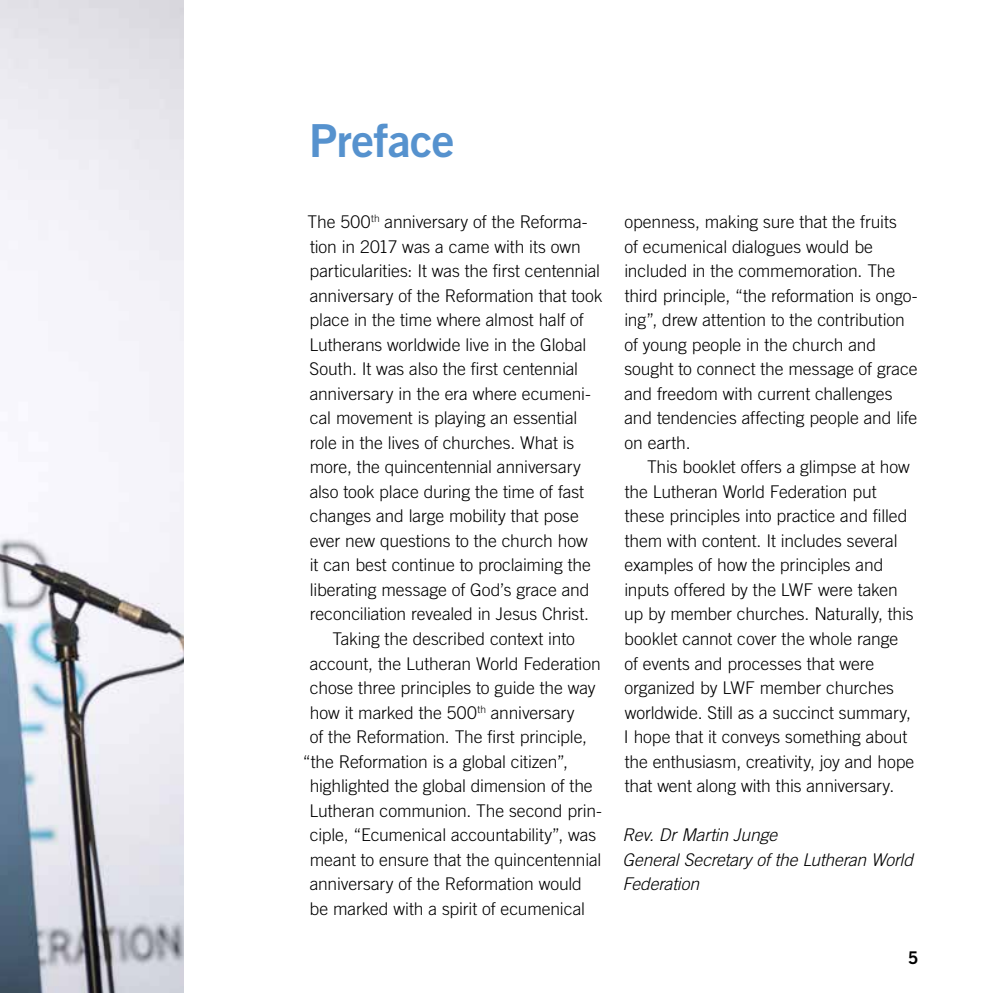
<style>
.page{position:relative;width:993px;height:993px;background:#fff}
.page>*{position:absolute;margin:0;border:0;box-sizing:border-box;transform-origin:0 0}
.t1{font:45.5px "Trade Gothic LT Std Bd 2";letter-spacing:-.015em;color:#5692ce}
.t2{font:300 17.5px/24.5px "Trade Gothic LT Std";letter-spacing:-.005em;color:#000}
.t3{font:italic 300 17.5px/24.5px "Trade Gothic LT Std";letter-spacing:-.01em;color:#000}
.t4{font:17.5px "Trade Gothic LT Std Bd 2";color:#000}
</style>
<div class="page">
<img style="left:0;top:0;width:183px;height:992px">
<h1 class="t1" style="left:309px;top:112px;width:146px">Preface</h1>
<p class="t2" style="left:307px;top:209px;width:281px">The 500<sup>th</sup> anniversary of the Reforma-</p>
<p class="t2" style="left:310px;top:234px;width:272px">tion in 2017 was a came with its own</p>
<p class="t2" style="left:309px;top:258px;width:292px">particularities: It was the first centennial</p>
<p class="t2" style="left:309px;top:283px;width:294px">anniversary of the Reformation that took</p>
<p class="t2" style="left:309px;top:307px;width:276px">place in the time where almost half of</p>
<p class="t2" style="left:309px;top:332px;width:278px">Lutherans worldwide live in the Global</p>
<p class="t2" style="left:309px;top:356px;width:270px">South. It was also the first centennial</p>
<p class="t2" style="left:309px;top:381px;width:282px">anniversary in the era where ecumeni-</p>
<p class="t2" style="left:310px;top:405px;width:269px">cal movement is playing an essential</p>
<p class="t2" style="left:310px;top:430px;width:266px">role in the lives of churches. What is</p>
<p class="t2" style="left:309px;top:454px;width:272px">more, the quincentennial anniversary</p>
<p class="t2" style="left:309px;top:479px;width:276px">also took place during the time of fast</p>
<p class="t2" style="left:310px;top:503px;width:270px">changes and large mobility that pose</p>
<p class="t2" style="left:310px;top:528px;width:279px">ever new questions to the church how</p>
<p class="t2" style="left:309px;top:552px;width:282px">it can best continue to proclaiming the</p>
<p class="t2" style="left:310px;top:577px;width:281px">liberating message of God’s grace and</p>
<p class="t2" style="left:310px;top:601px;width:280px">reconciliation revealed in Jesus Christ.</p>
<p class="t2" style="left:332px;top:626px;width:244px">Taking the described context into</p>
<p class="t2" style="left:310px;top:650px;width:292px">account, the Lutheran World Federation</p>
<p class="t2" style="left:310px;top:675px;width:287px">chose three principles to guide the way</p>
<p class="t2" style="left:309px;top:699px;width:266px">how it marked the 500<sup>th</sup> anniversary</p>
<p class="t2" style="left:310px;top:724px;width:279px">of the Reformation. The first principle,</p>
<p class="t2" style="left:303px;top:748px;width:267px">“the Reformation is a global citizen”,</p>
<p class="t2" style="left:309px;top:773px;width:284px">highlighted the global dimension of the</p>
<p class="t2" style="left:309px;top:797px;width:294px">Lutheran communion. The second prin-</p>
<p class="t2" style="left:310px;top:822px;width:288px">ciple, “Ecumenical accountability”, was</p>
<p class="t2" style="left:309px;top:846px;width:293px">meant to ensure that the quincentennial</p>
<p class="t2" style="left:309px;top:871px;width:274px">anniversary of the Reformation would</p>
<p class="t2" style="left:309px;top:895px;width:277px">be marked with a spirit of ecumenical</p>
<p class="t2" style="left:624px;top:209px;width:295px">openness, making sure that the fruits<br>of ecumenical dialogues would be included in the commemoration. The third principle, “the reformation is ongo&shy;ing”, drew attention to the contribution of young people in the church and sought to connect the message of grace and freedom with current challenges and tendencies affecting people and life on earth.</p>
<p class="t2" style="left:623px;top:454px;width:292px;text-indent:23px">This booklet offers a glimpse at how the Lutheran World Federation put these principles into practice and filled them with content. It includes several examples of how the principles and inputs offered by the LWF were taken up by member churches. Naturally, this booklet cannot cover the whole range of events and processes that were organized by LWF member churches worldwide. Still as a succinct summary, I hope that it conveys something about the enthusiasm, creativity, joy and hope that went along with this anniversary.</p>
<p class="t3" style="left:622px;top:822px;width:292px">Rev. Dr Martin Junge<br>General Secretary of the Lutheran World<br>Federation</p>
<p class="t4" style="left:907px;top:946px;width:12px">5</p>
</div>
